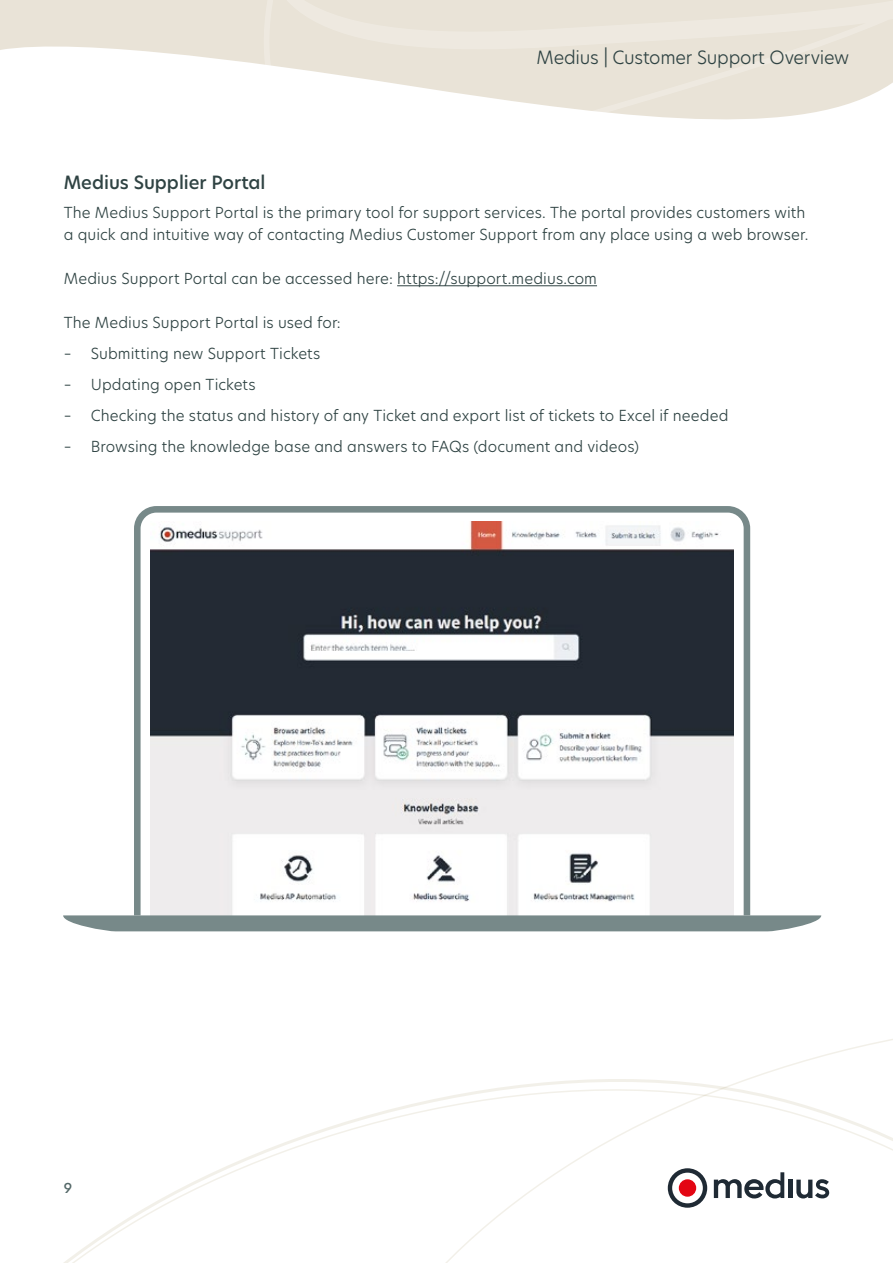
<style>
.page{position:relative;width:893px;height:1263px;background:#fff}
.page>*{position:absolute;margin:0;border:0;box-sizing:border-box;transform-origin:0 0}
.t1{font:300 18px "New Hero";letter-spacing:-.01em;color:#2f4343}
.t2{font:500 18px "New Hero";color:#2f4343}
.t3{font:300 15px/22.5px "New Hero";letter-spacing:.005em;color:#2f4343}
.t4{font:500 13.5px "New Hero";color:#546868}
</style>
<div class="page">
<svg style="left:0;top:0;width:259px;height:64px;fill:#e9e3d7"></svg>
<svg style="left:259px;top:0;width:634px;height:120px;fill:#e9e3d7"></svg>
<hr style="left:397px;top:285px;width:200px;height:1px;background:#2f4343">
<svg style="left:134px;top:506px;width:617px;height:409px"></svg>
<img style="left:150px;top:522px;width:583px;height:393px">
<svg style="left:63px;top:915px;width:758px;height:16px;background:#7f9090"></svg>
<svg style="left:64px;top:1130px;width:256px;height:133px"></svg>
<svg style="left:320px;top:1039px;width:573px;height:224px"></svg>
<p class="t1" style="left:537px;top:45px;width:314px">Medius | Customer Support Overview</p>
<p class="t2" style="left:64px;top:170px;width:203px">Medius Supplier Portal</p>
<p class="t3" style="left:64px;top:200px;width:746px">The Medius Support Portal is the primary tool for support services. The portal provides customers with a quick and intuitive way of contacting Medius Customer Support from any place using a web browser.</p>
<p class="t3" style="left:64px;top:267px;width:535px">Medius Support Portal can be accessed here: https://support.medius.com</p>
<p class="t3" style="left:64px;top:311px;width:278px">The Medius Support Portal is used for:</p>
<p class="t3" style="left:64px;top:342px;width:258px">– Submitting new Support Tickets</p>
<p class="t3" style="left:64px;top:373px;width:193px">– Updating open Tickets</p>
<p class="t3" style="left:64px;top:404px;width:666px">– Checking the status and history of any Ticket and export list of tickets to Excel if needed</p>
<p class="t3" style="left:64px;top:435px;width:577px">– Browsing the knowledge base and answers to FAQs (document and videos)</p>
<p class="t4" style="left:64px;top:1179px;width:10px">9</p>
</div>
